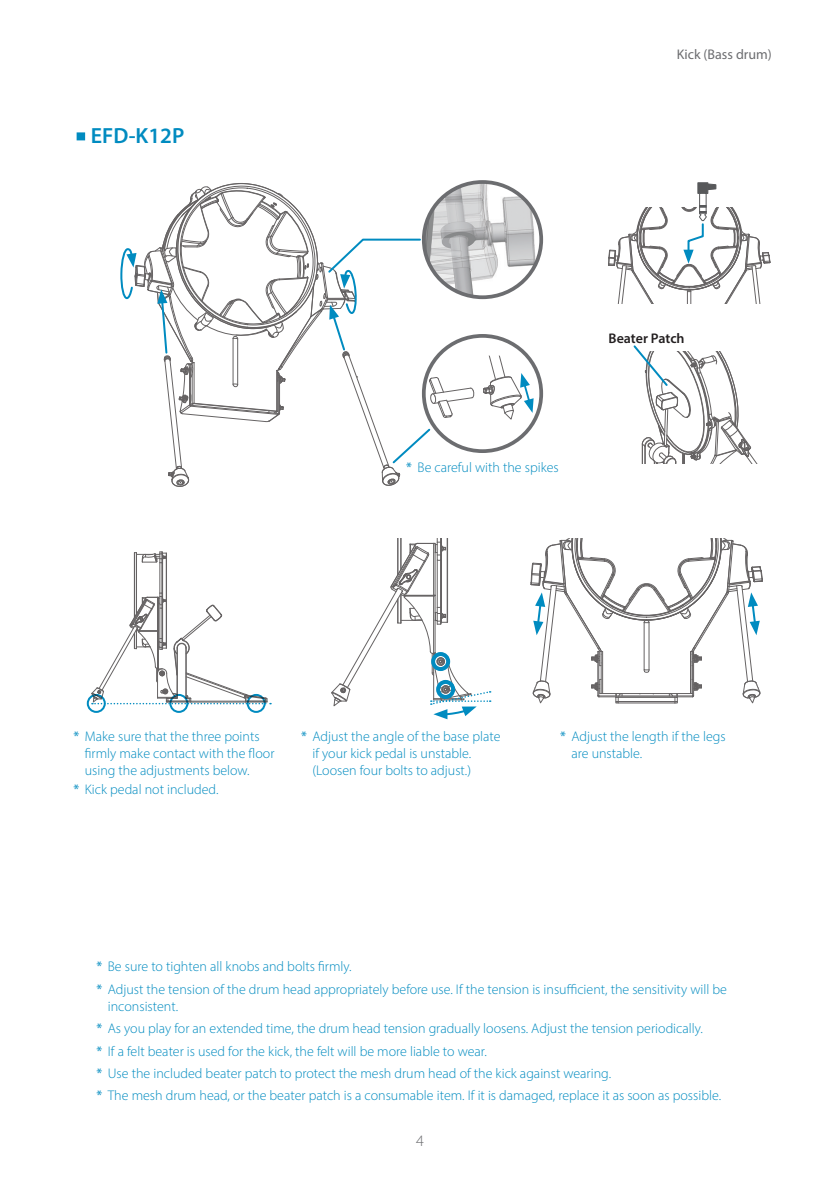
<style>
.page{position:relative;width:840px;height:1191px;background:#fff}
.page>*{position:absolute;margin:0;border:0;box-sizing:border-box;transform-origin:0 0}
.t1{font:600 22px "Myriad Pro";color:#008bc0}
.t2{font:300 16px "Myriad Pro";color:#6c6d70}
.t3{font:300 14px/16.8px "Myriad Pro";color:#008bc0}
.t4{font:14px "Myriad Pro";color:#6c6d70}
.t5{font:600 14px "Myriad Pro";letter-spacing:-.005em;color:#231f20}
.s1{font-weight:400}
</style>
<div class="page">
<svg style="left:77px;top:132px;width:9px;height:8px"></svg>
<div style="left:87px;top:694px;width:19px;height:19px;border:2px solid #008bc0;border-radius:50%"></div>
<div style="left:169px;top:694px;width:19px;height:19px;border:2px solid #008bc0;border-radius:50%"></div>
<div style="left:246px;top:694px;width:19px;height:19px;border:2px solid #008bc0;border-radius:50%"></div>
<hr style="left:166px;top:553px;width:1px;height:95px;background:#231f20">
<hr style="left:161px;top:563px;width:1px;height:30px;background:#231f20">
<hr style="left:159px;top:563px;width:1px;height:30px;background:#231f20">
<hr style="left:162px;top:563px;width:1px;height:30px;background:#231f20">
<svg style="left:134px;top:551px;width:33px;height:16px"></svg>
<hr style="left:136px;top:553px;width:1px;height:61px;background:#231f20">
<hr style="left:134px;top:553px;width:1px;height:64px;background:#231f20">
<svg style="left:92px;top:593px;width:179px;height:111px"></svg>
<img style="left:533px;top:207px;width:3px;height:66px">
<svg style="left:530px;top:538px;width:232px;height:165px"></svg>
<svg style="left:331px;top:538px;width:159px;height:181px"></svg>
<svg style="left:120px;top:182px;width:413px;height:305px"></svg>
<svg style="left:707px;top:183px;width:8px;height:7px"></svg>
<div style="left:697px;top:183px;width:10px;height:10px;background:#57585a"></div>
<div style="left:697px;top:183px;width:10px;height:11px;border:1px solid #57585a"></div>
<div style="left:699px;top:193px;width:7px;height:19px;border:1px solid #57585a"></div>
<svg style="left:608px;top:205px;width:162px;height:99px"></svg>
<svg style="left:633px;top:345px;width:125px;height:119px"></svg>
<h1 class="t1" style="left:91px;top:122px;width:95px">EFD-K12P</h1>
<p class="t4" style="left:676px;top:45px;width:97px">Kick (Bass drum)</p>
<p class="t3" style="left:406px;top:458px;width:154px"><span class="s1">*</span> Be careful with the spikes</p>
<p class="t5" style="left:608px;top:330px;width:78px">Beater Patch</p>
<p class="t3" style="left:85px;top:728px;width:191px;text-indent:-11px"><span class="s1">*</span> Make sure that the three points firmly make contact with the floor using the adjustments below.</p>
<p class="t3" style="left:571px;top:728px;width:156px;text-indent:-11px"><span class="s1">*</span> Adjust the length if the legs are unstable.</p>
<p class="t3" style="left:312px;top:728px;width:189px;text-indent:-11px"><span class="s1">*</span> Adjust the angle of the base plate if your kick pedal is unstable. (Loosen four bolts to adjust.)</p>
<p class="t3" style="left:73px;top:781px;width:146px"><span class="s1">*</span> Kick pedal not included.</p>
<p class="t3" style="left:96px;top:955px;width:631px;line-height:22.4px"><span class="s1">*</span> Be sure to tighten all knobs and bolts firmly.<br><span class="s1">*</span> Adjust the tension of the drum head appropriately before use. If the tension is insufficient, the sensitivity will be</p>
<p class="t3" style="left:96px;top:994px;width:625px;line-height:22.4px;text-indent:11px">inconsistent.<br><span class="s1">*</span> As you play for an extended time, the drum head tension gradually loosens. Adjust the tension periodically.<br><span class="s1">*</span> If a felt beater is used for the kick, the felt will be more liable to wear.<br><span class="s1">*</span> Use the included beater patch to protect the mesh drum head of the kick against wearing.<br><span class="s1">*</span> The mesh drum head, or the beater patch is a consumable item. If it is damaged, replace it as soon as possible.</p>
<p class="t2" style="left:416px;top:1131px;width:9px">4</p>
</div>
